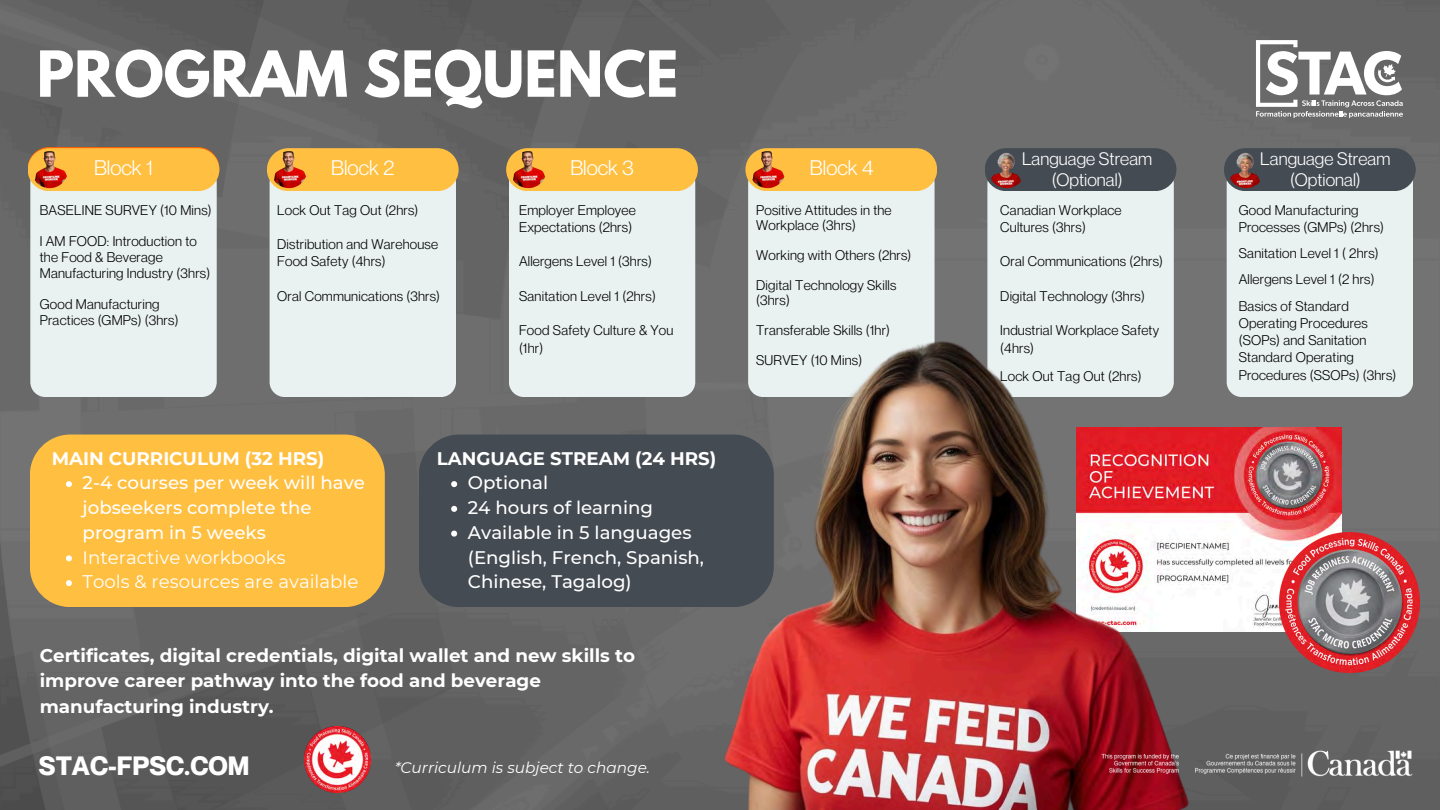
<style>
.page{position:relative;width:1440px;height:810px;background:#fff}
.page>*{position:absolute;margin:0;border:0;box-sizing:border-box;transform-origin:0 0}
.t1{font:700 56.2px "League Spartan";color:#fff}
.t2{font:700 26px "Neue Montreal";color:#fff}
.t3{font:20.7px "Neue Montreal";color:#fff}
.t4{font:700 18.3px/25.5px "Montserrat";color:#fff}
.t5{font:500 18.2px/24.8px "Montserrat";color:#fff}
.t6{font:18.2px/24.8px "Montserrat";color:#fff}
.t7{font:700 18.2px "Montserrat";color:#fff}
.t8{font:17.7px/21px "Neue Montreal";color:#fff;text-align:center}
.t9{font:italic 15.3px "Montserrat";color:#fff}
.t10{font:13.7px/17.2px "Neue Montreal";letter-spacing:.015em;color:#000}
</style>
<div class="page">
<img style="left:0;top:0;width:1440px;height:810px">
<svg style="left:1256px;top:40px;width:147px;height:78px"></svg>
<div style="left:419px;top:435px;width:354px;height:172px;background:#454b53;border-radius:40px"></div>
<img style="left:1248px;top:427px;width:94px;height:205px">
<img style="left:1280px;top:533px;width:140px;height:140px">
<div style="left:30px;top:435px;width:355px;height:172px;background:#ffbf40;border-radius:40px"></div>
<div style="left:1227px;top:168px;width:186px;height:229px;background:#eaf1f1;border-radius:15px"></div>
<div style="left:1224px;top:148px;width:192px;height:43px;background:#454b53;border-radius:21px"></div>
<img style="left:1228px;top:151px;width:37px;height:37px;border-radius:50%">
<div style="left:987px;top:169px;width:187px;height:228px;background:#eaf1f1;border-radius:15px"></div>
<div style="left:985px;top:148px;width:191px;height:43px;background:#454b53;border-radius:21px"></div>
<img style="left:988px;top:151px;width:37px;height:37px;border-radius:50%">
<div style="left:270px;top:168px;width:186px;height:229px;background:#eaf1f1;border-radius:15px"></div>
<div style="left:267px;top:148px;width:192px;height:43px;background:#ffbf40;border-radius:21px"></div>
<img style="left:271px;top:151px;width:36px;height:37px;border-radius:50%">
<div style="left:30px;top:168px;width:187px;height:229px;background:#eaf1f1;border-radius:15px"></div>
<svg style="left:28px;top:147px;width:191px;height:43px"></svg>
<div style="left:28px;top:148px;width:191px;height:43px;background:#ffbf40;border-radius:21px"></div>
<img style="left:31px;top:151px;width:37px;height:37px;border-radius:50%">
<div style="left:509px;top:168px;width:186px;height:229px;background:#eaf1f1;border-radius:15px"></div>
<div style="left:506px;top:148px;width:192px;height:43px;background:#ffbf40;border-radius:21px"></div>
<img style="left:510px;top:151px;width:37px;height:37px;border-radius:50%">
<div style="left:748px;top:168px;width:187px;height:229px;background:#eaf1f1;border-radius:15px"></div>
<div style="left:746px;top:148px;width:191px;height:43px;background:#ffbf40;border-radius:21px"></div>
<img style="left:749px;top:151px;width:37px;height:37px;border-radius:50%">
<svg style="left:66px;top:481px;width:6px;height:6px"></svg>
<svg style="left:66px;top:555px;width:6px;height:6px"></svg>
<svg style="left:66px;top:580px;width:6px;height:6px"></svg>
<svg style="left:451px;top:481px;width:6px;height:6px"></svg>
<svg style="left:451px;top:506px;width:6px;height:6px"></svg>
<svg style="left:451px;top:531px;width:6px;height:6px"></svg>
<img style="left:304px;top:726px;width:66px;height:66px">
<img style="left:690px;top:323px;width:558px;height:487px">
<img style="left:1081px;top:750px;width:335px;height:42px">
<h1 class="t1" style="left:37px;top:46px;width:643px">PROGRAM SEQUENCE</h1>
<h3 class="t3" style="left:94px;top:155px;width:60px">Block 1</h3>
<p class="t10" style="left:40px;top:201px;width:173px">BASELINE SURVEY (10 Mins)</p>
<p class="t10" style="left:40px;top:233px;width:172px;line-height:15.8px">I AM FOOD: Introduction to the Food &amp; Beverage<br>Manufacturing Industry (3hrs)</p>
<p class="t10" style="left:40px;top:296px;width:140px;line-height:15.8px">Good Manufacturing<br>Practices (GMPs) (3hrs)</p>
<h3 class="t3" style="left:331px;top:155px;width:65px">Block 2</h3>
<p class="t10" style="left:277px;top:201px;width:143px">Lock Out Tag Out (2hrs)</p>
<p class="t10" style="left:277px;top:235px;width:162px">Distribution and Warehouse<br>Food Safety (4hrs)</p>
<p class="t10" style="left:277px;top:287px;width:164px">Oral Communications (3hrs)</p>
<h3 class="t3" style="left:570px;top:155px;width:65px">Block 3</h3>
<h3 class="t3" style="left:810px;top:155px;width:65px">Block 4</h3>
<p class="t10" style="left:756px;top:202px;width:137px;line-height:15px">Positive Attitudes in the<br>Workplace (3hrs)</p>
<p class="t10" style="left:756px;top:240px;width:157px;line-height:30px">Working with Others (2hrs)<br>Digital Technology Skills</p>
<p class="t10" style="left:756px;top:285px;width:135px;line-height:30px">(3hrs)<br>Transferable Skills (1hr)<br>SURVEY (10 Mins)</p>
<p class="t10" style="left:519px;top:201px;width:118px">Employer Employee<br>Expectations (2hrs)</p>
<p class="t10" style="left:519px;top:253px;width:134px">Allergens Level 1 (3hrs)</p>
<p class="t10" style="left:519px;top:287px;width:138px">Sanitation Level 1 (2hrs)</p>
<p class="t10" style="left:519px;top:322px;width:156px">Food Safety Culture &amp; You (1hr)</p>
<h3 class="t7" style="left:52px;top:447px;width:274px">MAIN CURRICULUM (32 HRS)</h3>
<h3 class="t5" style="left:83px;top:470px;width:284px">2-4 courses per week will have jobseekers complete the program in 5 weeks</h3>
<h3 class="t6" style="left:83px;top:545px;width:277px">Interactive workbooks<br>Tools &amp; resources are available</h3>
<h3 class="t7" style="left:437px;top:447px;width:281px">LANGUAGE STREAM (24 HRS)</h3>
<h3 class="t5" style="left:468px;top:470px;width:238px">Optional<br>24 hours of learning<br>Available in 5 languages (English, French, Spanish,<br>Chinese, Tagalog)</h3>
<h3 class="t4" style="left:40px;top:642px;width:597px">Certificates, digital credentials, digital wallet and new skills to improve career pathway into the food and beverage manufacturing industry.</h3>
<h2 class="t2" style="left:39px;top:750px;width:212px">STAC-FPSC.COM</h2>
<p class="t9" style="left:395px;top:758px;width:257px">*Curriculum is subject to change.</p>
<p class="t8" style="left:1022px;top:147px;width:132px">Language Stream (Optional)</p>
<p class="t10" style="left:1000px;top:201px;width:123px">Canadian Workplace<br>Cultures (3hrs)</p>
<p class="t10" style="left:1000px;top:253px;width:164px">Oral Communications (2hrs)</p>
<p class="t10" style="left:1000px;top:287px;width:146px">Digital Technology (3hrs)</p>
<p class="t10" style="left:1000px;top:322px;width:160px">Industrial Workplace Safety (4hrs)</p>
<p class="t10" style="left:1000px;top:367px;width:143px">Lock Out Tag Out (2hrs)</p>
<p class="t8" style="left:1260px;top:147px;width:132px">Language Stream (Optional)</p>
<p class="t10" style="left:1239px;top:201px;width:147px">Good Manufacturing<br>Processes (GMPs) (2hrs)</p>
<p class="t10" style="left:1239px;top:240px;width:141px;line-height:26.2px">Sanitation Level 1 ( 2hrs)<br>Allergens Level 1 (2 hrs)<br>Basics of Standard</p>
<p class="t10" style="left:1239px;top:314px;width:159px">Operating Procedures (SOPs) and Sanitation<br>Standard Operating<br>Procedures (SSOPs) (3hrs)</p>
</div>
